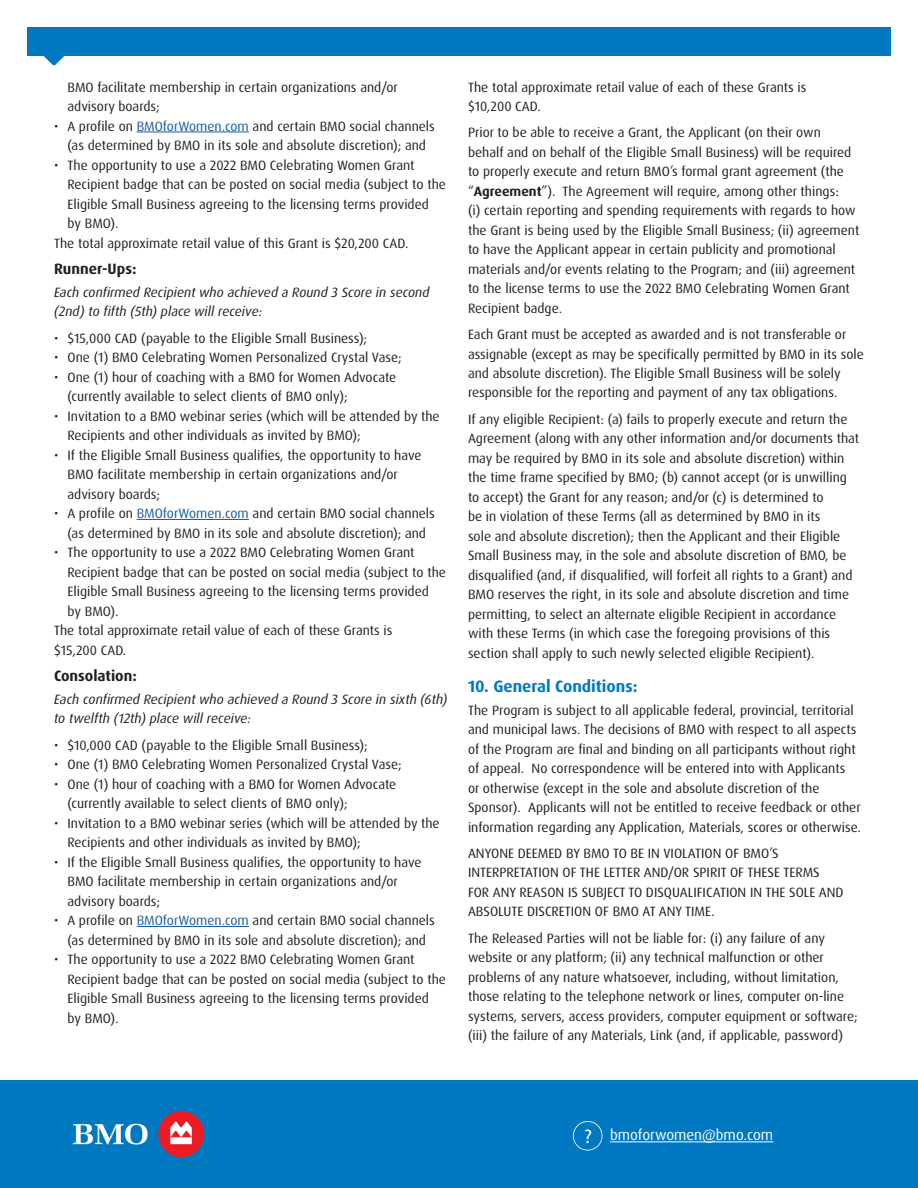
<style>
.page{position:relative;width:918px;height:1188px;background:#fff}
.page>*{position:absolute;margin:0;border:0;box-sizing:border-box;transform-origin:0 0}
.Heading_2{font:700 16.5px "Dax Pro";color:#0079c2}
.Heading_3{font:700 15px "Dax Pro";color:#231f20}
.t1{font:14.85px "Dax Pro";color:#fff}
.Body_Copy{font:13.5px/19.5px "Dax Pro";color:#231f20}
.Body_Copy-2{font:italic 13.5px/19.5px "Dax Pro";color:#231f20}
.s1{color:#175d9e}
.s2{font-weight:700}
.s3{font-family:"Myriad Pro";font-size:19.65px}
.s4{font-family:"Myriad Pro";font-size:21.9px}
</style>
<div class="page">
<div style="left:27px;top:27px;width:864px;height:29px;background:#0079c2"></div>
<svg style="left:43px;top:56px;width:22px;height:9px"></svg>
<hr style="left:137px;top:132px;width:112px;height:1px;background:#175d9e">
<hr style="left:137px;top:519px;width:112px;height:1px;background:#175d9e">
<hr style="left:137px;top:926px;width:112px;height:1px;background:#175d9e">
<div style="left:0;top:1080px;width:918px;height:108px;background:#0079c2"></div>
<img style="left:73px;top:1111px;width:131px;height:47px">
<hr style="left:610px;top:1141px;width:163px;height:1px;background:#fff">
<svg style="left:572px;top:1121px;width:31px;height:30px"></svg>
<p class="Body_Copy" style="left:68px;top:77px;width:332px">BMO facilitate membership in certain organizations and/or advisory boards;</p>
<p class="Body_Copy" style="left:54px;top:116px;width:382px;text-align:center">• A profile on <span class="s1">BMOforWomen.com</span> and certain BMO social channels (as determined by BMO in its sole and absolute discretion); and</p>
<p class="Body_Copy" style="left:68px;top:155px;width:380px;text-indent:-14px">• The opportunity to use a 2022 BMO Celebrating Women Grant Recipient badge that can be posted on social media (subject to the Eligible Small Business agreeing to the licensing terms provided<br>by BMO).</p>
<p class="Body_Copy" style="left:54px;top:233px;width:356px">The total approximate retail value of this Grant is $20,200 CAD.</p>
<h3 class="Heading_3" style="left:54px;top:259px;width:84px">Runner-Ups:</h3>
<p class="Body_Copy-2" style="left:54px;top:282px;width:377px">Each confirmed Recipient who achieved a Round 3 Score in second (2nd) to fifth (5th) place will receive:</p>
<p class="Body_Copy" style="left:54px;top:328px;width:315px">• $15,000 CAD (payable to the Eligible Small Business);</p>
<p class="Body_Copy" style="left:54px;top:348px;width:349px">• One (1) BMO Celebrating Women Personalized Crystal Vase;</p>
<p class="Body_Copy" style="left:68px;top:367px;width:330px;text-indent:-14px">• One (1) hour of coaching with a BMO for Women Advocate (currently available to select clients of BMO only);</p>
<p class="Body_Copy" style="left:68px;top:406px;width:374px;text-indent:-14px">• Invitation to a BMO webinar series (which will be attended by the<br>Recipients and other individuals as invited by BMO);</p>
<p class="Body_Copy" style="left:68px;top:445px;width:356px;text-indent:-14px">• If the Eligible Small Business qualifies, the opportunity to have<br>BMO facilitate membership in certain organizations and/or advisory boards;</p>
<p class="Body_Copy" style="left:54px;top:504px;width:382px;text-align:center">• A profile on <span class="s1">BMOforWomen.com</span> and certain BMO social channels (as determined by BMO in its sole and absolute discretion); and</p>
<p class="Body_Copy" style="left:68px;top:543px;width:380px;text-indent:-14px">• The opportunity to use a 2022 BMO Celebrating Women Grant Recipient badge that can be posted on social media (subject to the Eligible Small Business agreeing to the licensing terms provided<br>by BMO).</p>
<p class="Body_Copy" style="left:54px;top:621px;width:340px">The total approximate retail value of each of these Grants is $15,200 CAD.</p>
<h3 class="Heading_3" style="left:54px;top:666px;width:84px">Consolation:</h3>
<p class="Body_Copy-2" style="left:54px;top:690px;width:395px">Each confirmed Recipient who achieved a Round 3 Score in sixth (6th) to twelfth (12th) place will receive:</p>
<p class="Body_Copy" style="left:54px;top:735px;width:315px">• $10,000 CAD (payable to the Eligible Small Business);</p>
<p class="Body_Copy" style="left:54px;top:755px;width:349px">• One (1) BMO Celebrating Women Personalized Crystal Vase;</p>
<p class="Body_Copy" style="left:68px;top:774px;width:330px;text-indent:-14px">• One (1) hour of coaching with a BMO for Women Advocate (currently available to select clients of BMO only);</p>
<p class="Body_Copy" style="left:68px;top:813px;width:374px;text-indent:-14px">• Invitation to a BMO webinar series (which will be attended by the<br>Recipients and other individuals as invited by BMO);</p>
<p class="Body_Copy" style="left:68px;top:852px;width:356px;text-indent:-14px">• If the Eligible Small Business qualifies, the opportunity to have<br>BMO facilitate membership in certain organizations and/or advisory boards;</p>
<p class="Body_Copy" style="left:54px;top:911px;width:382px;text-align:center">• A profile on <span class="s1">BMOforWomen.com</span> and certain BMO social channels (as determined by BMO in its sole and absolute discretion); and</p>
<p class="Body_Copy" style="left:68px;top:950px;width:380px;text-indent:-14px">• The opportunity to use a 2022 BMO Celebrating Women Grant Recipient badge that can be posted on social media (subject to the Eligible Small Business agreeing to the licensing terms provided<br>by BMO).</p>
<p class="Body_Copy" style="left:468px;top:77px;width:340px">The total approximate retail value of each of these Grants is $10,200 CAD.</p>
<p class="Body_Copy" style="left:468px;top:123px;width:393px">Prior to be able to receive a Grant, the Applicant (on their own behalf and on behalf of the Eligible Small Business) will be required to properly execute and return BMO’s formal grant agreement (the “<span class="s2">Agreement</span>”). The Agreement will require, among other things:<br>(i) certain reporting and spending requirements with regards to how the Grant is being used by the Eligible Small Business; (ii) agreement to have the Applicant appear in certain publicity and promotional materials and/or events relating to the Program; and (iii) agreement to the license terms to use the 2022 BMO Celebrating Women Grant Recipient badge.</p>
<p class="Body_Copy" style="left:468px;top:325px;width:397px">Each Grant must be accepted as awarded and is not transferable or assignable (except as may be specifically permitted by BMO in its sole and absolute discretion). The Eligible Small Business will be solely responsible for the reporting and payment of any tax obligations.</p>
<p class="Body_Copy" style="left:468px;top:409px;width:393px">If any eligible Recipient: (a) fails to properly execute and return the Agreement (along with any other information and/or documents that may be required by BMO in its sole and absolute discretion) within the time frame specified by BMO; (b) cannot accept (or is unwilling to accept) the Grant for any reason; and/or (c) is determined to<br>be in violation of these Terms (all as determined by BMO in its<br>sole and absolute discretion); then the Applicant and their Eligible Small Business may, in the sole and absolute discretion of BMO, be disqualified (and, if disqualified, will forfeit all rights to a Grant) and BMO reserves the right, in its sole and absolute discretion and time permitting, to select an alternate eligible Recipient in accordance with these Terms (in which case the foregoing provisions of this section shall apply to such newly selected eligible Recipient).</p>
<h2 class="Heading_2" style="left:468px;top:675px;width:171px">10. General Conditions:</h2>
<p class="Body_Copy" style="left:468px;top:700px;width:395px">The Program is subject to all applicable federal, provincial, territorial and municipal laws. The decisions of BMO with respect to all aspects of the Program are final and binding on all participants without right of appeal. No correspondence will be entered into with Applicants<br>or otherwise (except in the sole and absolute discretion of the Sponsor). Applicants will not be entitled to receive feedback or other information regarding any Application, Materials, scores or otherwise.</p>
<p class="Body_Copy" style="left:468px;top:843px;width:377px">ANYONE DEEMED BY BMO TO BE IN VIOLATION OF BMO’S INTERPRETATION OF THE LETTER AND/OR SPIRIT OF THESE TERMS FOR ANY REASON IS SUBJECT TO DISQUALIFICATION IN THE SOLE AND ABSOLUTE DISCRETION OF BMO AT ANY TIME.</p>
<p class="Body_Copy" style="left:468px;top:928px;width:391px">The Released Parties will not be liable for: (i) any failure of any website or any platform; (ii) any technical malfunction or other problems of any nature whatsoever, including, without limitation, those relating to the telephone network or lines, computer on-line systems, servers, access providers, computer equipment or software; (iii) the failure of any Materials, Link (and, if applicable, password)</p>
<p class="t1" style="left:584px;top:1126px;width:191px"><span class="s3">?</span><span class="s4">?</span> bmoforwomen@bmo.com</p>
</div>
